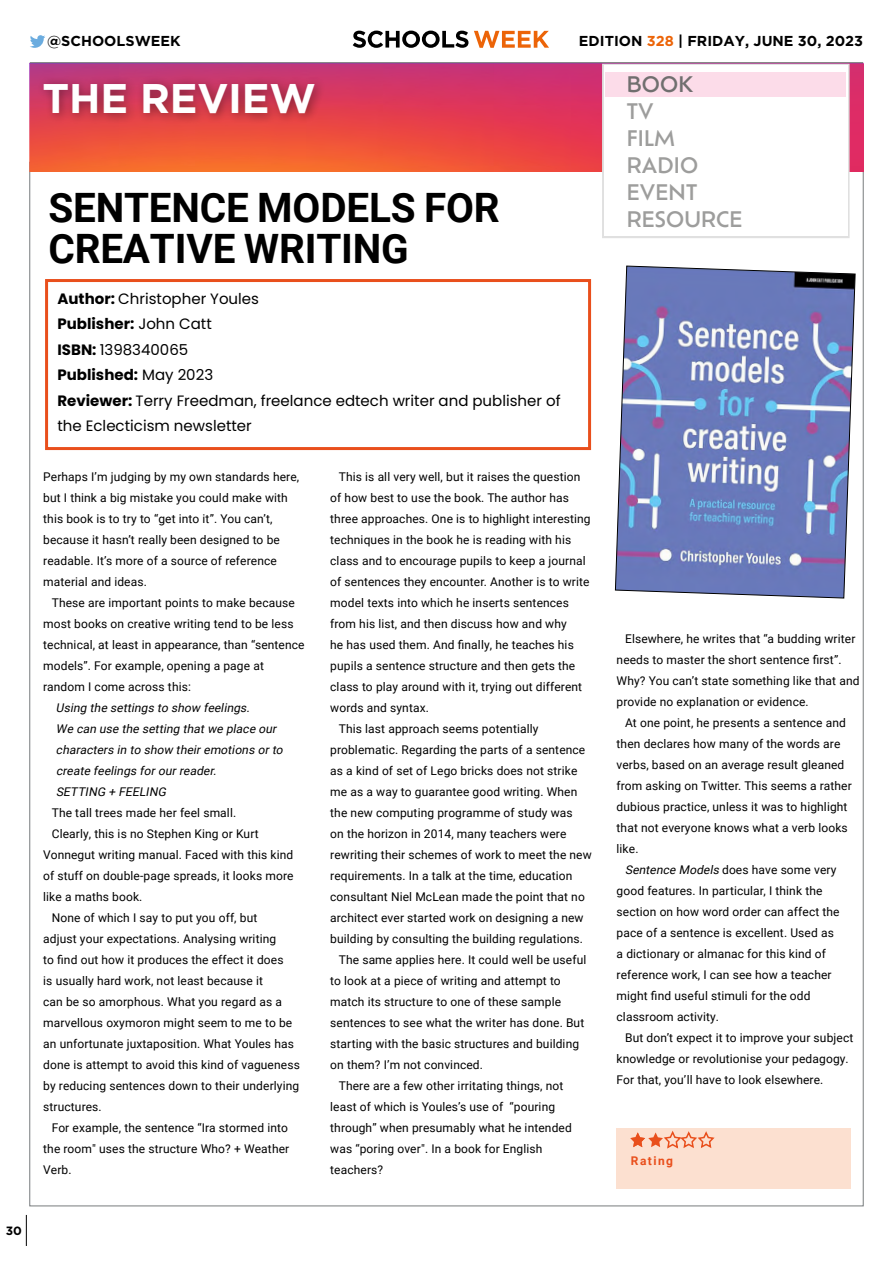
<style>
.page{position:relative;width:893px;height:1263px;background:#fff}
.page>*{position:absolute;margin:0;border:0;box-sizing:border-box;transform-origin:0 0}
.t1{font:700 41.4px "Gotham HTF";letter-spacing:-.005em;color:#fff}
.t2{font:700 40.5px/40.5px "Roboto";letter-spacing:-.005em;color:#000}
.t3{font:500 21px/27px "Ofelia Display";letter-spacing:.005em;color:#9d9d9c}
.t4{font:500 21px "Ofelia Display";color:#706f6f}
.t5{font:700 18px "Gotham HTF";color:#fff}
.t6{font:15px/25.5px "Poppins";color:#000}
.t7{font:700 14.4px "Gotham HTF";color:#000}
.t8{font:12px/21px "Roboto";letter-spacing:.01em;color:#000}
.t9{font:italic 12px/21px "Roboto";color:#000}
.t10{font:700 12px "Roboto";letter-spacing:.12em;color:#e94f1c}
.t11{font:700 12px "Gotham HTF";color:#000}
.s1{color:#ec6408}
.s2{font-weight:700}
.s3{font-style:italic}
</style>
<div class="page">
<hr style="left:30px;top:63px;width:833px;height:1px;background:#000">
<svg style="left:30px;top:35px;width:15px;height:13px"></svg>
<hr style="left:26px;top:1215px;width:1px;height:31px;background:#000">
<svg style="left:353px;top:31px;width:115px;height:17px"></svg>
<svg style="left:474px;top:31px;width:75px;height:17px"></svg>
<div style="left:617px;top:1128px;width:234px;height:60px;background:#fce0d0"></div>
<img style="left:30px;top:64px;width:833px;height:107px">
<div style="left:36px;top:75px;width:290px;height:50px;background:#000;opacity:.4"></div>
<svg style="left:602px;top:64px;width:248px;height:174px;background:#e4dfe1"></svg>
<div style="left:604px;top:66px;width:244px;height:170px;background:#fff"></div>
<div style="left:605px;top:72px;width:240px;height:25px;background:#fcdce9"></div>
<div style="left:45px;top:279px;width:546px;height:171px;border:3px solid #e94f1c"></div>
<svg style="left:630px;top:1131px;width:85px;height:18px"></svg>
<svg style="left:615px;top:266px;width:241px;height:332px;background:#7e8cc0"></svg>
<p class="t7" style="left:47px;top:33px;width:135px">@SCHOOLSWEEK</p>
<p class="t7" style="left:579px;top:32px;width:286px">EDITION <span class="s1">328</span> | FRIDAY, JUNE 30, 2023</p>
<h1 class="t1" style="left:43px;top:74px;width:275px">THE REVIEW</h1>
<h3 class="t5" style="left:40px;top:84px;width:59px">NEWS</h3>
<h2 class="t2" style="left:48px;top:186px;width:453px">SENTENCE MODELS FOR<br>CREATIVE WRITING</h2>
<p class="t6" style="left:57px;top:286px;width:505px"><span class="s2">Author:</span> Christopher Youles<br><span class="s2">Publisher:</span> John Catt<br><span class="s2">ISBN:</span> 1398340065<br><span class="s2">Published:</span> May 2023<br><span class="s2">Reviewer:</span> Terry Freedman, freelance edtech writer and publisher of the Eclecticism newsletter</p>
<p class="t8" style="left:43px;top:465px;width:257px">Perhaps I’m judging by my own standards here, but I think a big mistake you could make with this book is to try to “get into it”. You can’t, because it hasn’t really been designed to be readable. It’s more of a source of reference material and ideas.</p>
<p class="t8" style="left:43px;top:591px;width:263px;text-indent:9px">These are important points to make because most books on creative writing tend to be less technical, at least in appearance, than “sentence models”. For example, opening a page at random I come across this:</p>
<p class="t9" style="left:56px;top:696px;width:231px">Using the settings to show feelings.<br>We can use the setting thatwe place our characters in to show theiremotions orto create feelings forourreader.<br>SETTING + FEELING</p>
<p class="t8" style="left:52px;top:801px;width:186px">The tall trees made her feel small.</p>
<p class="t8" style="left:52px;top:822px;width:209px">Clearly, this is no Stephen King or Kurt</p>
<p class="t8" style="left:43px;top:843px;width:252px">Vonnegut writing manual. Faced with this kind</p>
<p class="t8" style="left:43px;top:864px;width:252px">of stuff on double-page spreads, it looks more</p>
<p class="t8" style="left:43px;top:885px;width:101px">like a maths book.</p>
<p class="t8" style="left:52px;top:906px;width:207px">None of which I say to put you off, but</p>
<p class="t8" style="left:43px;top:927px;width:234px">adjust your expectations. Analysing writing</p>
<p class="t8" style="left:43px;top:948px;width:242px">to find out how it produces the effect it does</p>
<p class="t8" style="left:43px;top:969px;width:221px">is usually hard work, not least because it</p>
<p class="t8" style="left:43px;top:990px;width:240px">can be so amorphous. What you regard as a</p>
<p class="t8" style="left:43px;top:1011px;width:251px">marvellous oxymoron might seem to me to be</p>
<p class="t8" style="left:43px;top:1032px;width:252px">an unfortunate juxtaposition. What Youles has</p>
<p class="t8" style="left:43px;top:1053px;width:258px">done is attempt to avoid this kind of vagueness</p>
<p class="t8" style="left:43px;top:1074px;width:257px">by reducing sentences down to their underlying</p>
<p class="t8" style="left:43px;top:1095px;width:60px">structures.</p>
<p class="t8" style="left:52px;top:1116px;width:238px">For example, the sentence “Ira stormed into</p>
<p class="t8" style="left:43px;top:1137px;width:248px">the room" uses the structure Who? + Weather</p>
<p class="t8" style="left:43px;top:1158px;width:30px">Verb.</p>
<p class="t8" style="left:339px;top:465px;width:243px">This is all very well, but it raises the question</p>
<p class="t8" style="left:330px;top:486px;width:240px">of how best to use the book. The author has</p>
<p class="t8" style="left:330px;top:507px;width:262px">three approaches. One is to highlight interesting</p>
<p class="t8" style="left:330px;top:528px;width:242px">techniques in the book he is reading with his</p>
<p class="t8" style="left:330px;top:549px;width:257px">class and to encourage pupils to keep a journal</p>
<p class="t8" style="left:330px;top:570px;width:261px">of sentences they encounter. Another is to write</p>
<p class="t8" style="left:330px;top:591px;width:240px">model texts into which he inserts sentences</p>
<p class="t8" style="left:330px;top:612px;width:238px">from his list, and then discuss how and why</p>
<p class="t8" style="left:330px;top:633px;width:245px">he has used them. And finally, he teaches his</p>
<p class="t8" style="left:330px;top:654px;width:246px">pupils a sentence structure and then gets the</p>
<p class="t8" style="left:330px;top:675px;width:253px">class to play around with it, trying out different</p>
<p class="t8" style="left:330px;top:696px;width:100px">words and syntax.</p>
<p class="t8" style="left:339px;top:717px;width:201px">This last approach seems potentially</p>
<p class="t8" style="left:330px;top:738px;width:257px">problematic. Regarding the parts of a sentence</p>
<p class="t8" style="left:330px;top:759px;width:249px">as a kind of set of Lego bricks does not strike</p>
<p class="t8" style="left:330px;top:780px;width:249px">me as a way to guarantee good writing. When</p>
<p class="t8" style="left:330px;top:801px;width:244px">the new computing programme of study was</p>
<p class="t8" style="left:330px;top:822px;width:238px">on the horizon in 2014, many teachers were</p>
<p class="t8" style="left:330px;top:843px;width:263px">rewriting their schemes of work to meet the new</p>
<p class="t8" style="left:330px;top:864px;width:244px">requirements. In a talk at the time, education</p>
<p class="t8" style="left:330px;top:885px;width:256px">consultant Niel McLean made the point that no</p>
<p class="t8" style="left:330px;top:906px;width:255px">architect ever started work on designing a new</p>
<p class="t8" style="left:330px;top:927px;width:254px">building by consulting the building regulations.</p>
<p class="t8" style="left:339px;top:948px;width:249px">The same applies here. It could well be useful</p>
<p class="t8" style="left:330px;top:969px;width:232px">to look at a piece of writing and attempt to</p>
<p class="t8" style="left:330px;top:990px;width:232px">match its structure to one of these sample</p>
<p class="t8" style="left:330px;top:1011px;width:256px">sentences to see what the writer has done. But</p>
<p class="t8" style="left:330px;top:1032px;width:250px">starting with the basic structures and building</p>
<p class="t8" style="left:330px;top:1053px;width:154px">on them? I’m not convinced.</p>
<p class="t8" style="left:339px;top:1074px;width:226px">There are a few other irritating things, not</p>
<p class="t8" style="left:330px;top:1095px;width:226px">least of which is Youles’s use of “pouring</p>
<p class="t8" style="left:330px;top:1116px;width:243px">through” when presumably what he intended</p>
<p class="t8" style="left:330px;top:1137px;width:214px">was “poring over". In a book for English</p>
<p class="t8" style="left:330px;top:1158px;width:54px">teachers?</p>
<h3 class="t4" style="left:627px;top:68px;width:68px">BOOK</h3>
<h3 class="t3" style="left:627px;top:96px;width:117px">TV<br>FILM<br>RADIO<br>EVENT<br>RESOURCE</h3>
<p class="t8" style="left:617px;top:627px;width:244px;text-indent:9px">Elsewhere, he writes that “a budding writer needs to master the short sentence first”.<br>Why? You can’t state something like that and provide no explanation or evidence.</p>
<p class="t8" style="left:617px;top:711px;width:237px;text-indent:9px">At one point, he presents a sentence and then declares how many of the words are verbs, based on an average result gleaned from asking on Twitter. This seems a rather dubious practice, unless it was to highlight that not everyone knows what a verb looks like.</p>
<p class="t8" style="left:617px;top:858px;width:225px;text-indent:8px"><span class="s3">Sentence Models</span> does have some very good features. In particular, I think the section on how word order can affect the pace of a sentence is excellent. Used as a dictionary or almanac for this kind of reference work, I can see how a teacher might find useful stimuli for the odd classroom activity.</p>
<p class="t8" style="left:617px;top:1026px;width:238px;text-indent:9px">But don’t expect it to improve your subject knowledge or revolutionise your pedagogy.<br>For that, you’ll have to look elsewhere.</p>
<p class="t10" style="left:631px;top:1152px;width:44px">Rating</p>
<p class="t11" style="left:6px;top:1223px;width:18px">30</p>
</div>
